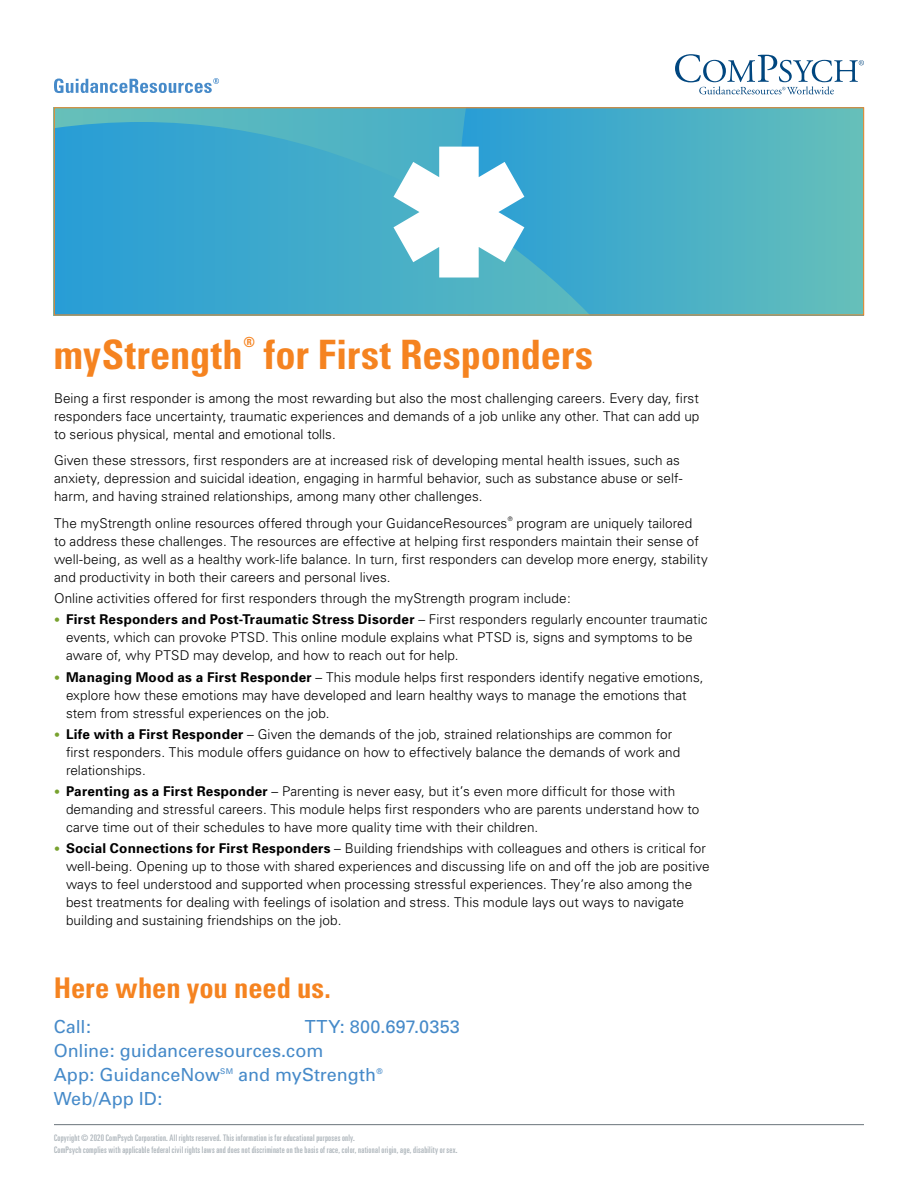
<style>
.page{position:relative;width:918px;height:1188px;background:#fff}
.page>*{position:absolute;margin:0;border:0;box-sizing:border-box;transform-origin:0 0}
.t1{font:700 condensed 40.5px "Univers";color:#f58320}
.t2{font:700 condensed 28.5px "Univers";letter-spacing:-.005em;color:#f58320}
.t3{font:18px/24px "Univers";color:#468ac9}
.t4{font:700 condensed 13.95px "Univers";color:#f58320}
.t5{font:300 13.5px/18px "Univers";letter-spacing:.005em;color:#000}
.t6{font:ultra-condensed 9px/12px "Univers";letter-spacing:.03em;color:#acb4ba}
.t7{font:7.8px "Univers";color:#468ac9}
.t8{font:300 6.15px "Univers";color:#000}
.s1{font-size:12px;color:#78a22f}
.s2{font-weight:700}
</style>
<div class="page">
<hr style="left:54px;top:1124px;width:810px;height:1px;background:#6a747b">
<svg style="left:56px;top:109px;width:401px;height:13px;background:#56b7c0"></svg>
<svg style="left:457px;top:109px;width:405px;height:204px;background:#50b3c3"></svg>
<svg style="left:56px;top:122px;width:534px;height:191px;background:#3ba7cd"></svg>
<svg style="left:393px;top:147px;width:131px;height:131px"></svg>
<div style="left:54px;top:107px;width:810px;height:208px;border:1px solid #f58320"></div>
<svg style="left:54px;top:78px;width:165px;height:15px"></svg>
<svg style="left:675px;top:54px;width:189px;height:40px"></svg>
<h1 class="t1" style="left:54px;top:329px;width:190px">myStrength</h1>
<p class="t4" style="left:243px;top:334px;width:13px">®</p>
<h1 class="t1" style="left:264px;top:329px;width:331px">for First Responders</h1>
<p class="t5" style="left:54px;top:389px;width:647px;text-align:justify">Being a first responder is among the most rewarding but also the most challenging careers. Every day, first responders face uncertainty, traumatic experiences and demands of a job unlike any other. That can add up to serious physical, mental and emotional tolls.</p>
<p class="t5" style="left:54px;top:451px;width:630px">Given these stressors, first responders are at increased risk of developing mental health issues, such as anxiety, depression and suicidal ideation, engaging in harmful behavior, such as substance abuse or self&shy;harm, and having strained relationships, among many other challenges.</p>
<p class="t5" style="left:54px;top:514px;width:455px">The myStrength online resources offered through your GuidanceResources</p>
<p class="t8" style="left:508px;top:515px;width:6px">®</p>
<p class="t5" style="left:54px;top:514px;width:655px;text-indent:463px">program are uniquely tailored<br>to address these challenges. The resources are effective at helping first responders maintain their sense of well-being, as well as a healthy work-life balance. In turn, first responders can develop more energy, stability and productivity in both their careers and personal lives.</p>
<p class="t5" style="left:54px;top:589px;width:518px">Online activities offered for first responders through the myStrength program include:</p>
<p class="t5" style="left:66px;top:611px;width:643px;text-indent:-12px"><span class="s1">•</span> <span class="s2">First Responders and Post-Traumatic Stress Disorder</span> – First responders regularly encounter traumatic events, which can provoke PTSD. This online module explains what PTSD is, signs and symptoms to be aware of, why PTSD may develop, and how to reach out for help.</p>
<p class="t5" style="left:66px;top:668px;width:639px;text-indent:-12px"><span class="s1">•</span> <span class="s2">Managing Mood as a First Responder</span> – This module helps first responders identify negative emotions, explore how these emotions may have developed and learn healthy ways to manage the emotions that stem from stressful experiences on the job.</p>
<p class="t5" style="left:66px;top:725px;width:616px;text-indent:-12px"><span class="s1">•</span> <span class="s2">Life with a First Responder</span> – Given the demands of the job, strained relationships are common for first responders. This module offers guidance on how to effectively balance the demands of work and relationships.</p>
<p class="t5" style="left:66px;top:782px;width:635px;text-indent:-12px"><span class="s1">•</span> <span class="s2">Parenting as a First Responder</span> – Parenting is never easy, but it’s even more difficult for those with demanding and stressful careers. This module helps first responders who are parents understand how to carve time out of their schedules to have more quality time with their children.</p>
<p class="t5" style="left:66px;top:840px;width:645px;text-indent:-12px"><span class="s1">•</span> <span class="s2">Social Connections for First Responders</span> – Building friendships with colleagues and others is critical for well-being. Opening up to those with shared experiences and discussing life on and off the job are positive ways to feel understood and supported when processing stressful experiences. They’re also among the best treatments for dealing with feelings of isolation and stress. This module lays out ways to navigate building and sustaining friendships on the job.</p>
<h2 class="t2" style="left:54px;top:971px;width:279px">Here when you need us.</h2>
<h3 class="t3" style="left:54px;top:1015px;width:39px">Call:</h3>
<h3 class="t3" style="left:54px;top:1015px;width:408px;text-indent:251px">TTY: 800.697.0353<br>Online: guidanceresources.com<br>App: GuidanceNow</h3>
<p class="t7" style="left:220px;top:1066px;width:14px">SM</p>
<h3 class="t3" style="left:238px;top:1063px;width:139px">and myStrength</h3>
<p class="t7" style="left:377px;top:1066px;width:8px">®</p>
<h3 class="t3" style="left:54px;top:1087px;width:110px">Web/App ID:</h3>
<p class="t6" style="left:54px;top:1132px;width:405px">Copyright © 2020 ComPsych Corporation. All rights reserved. This information is for educational purposes only.<br>ComPsych complies with applicable federal civil rights laws and does not discriminate on the basis of race, color, national origin, age, disability or sex.</p>
</div>
